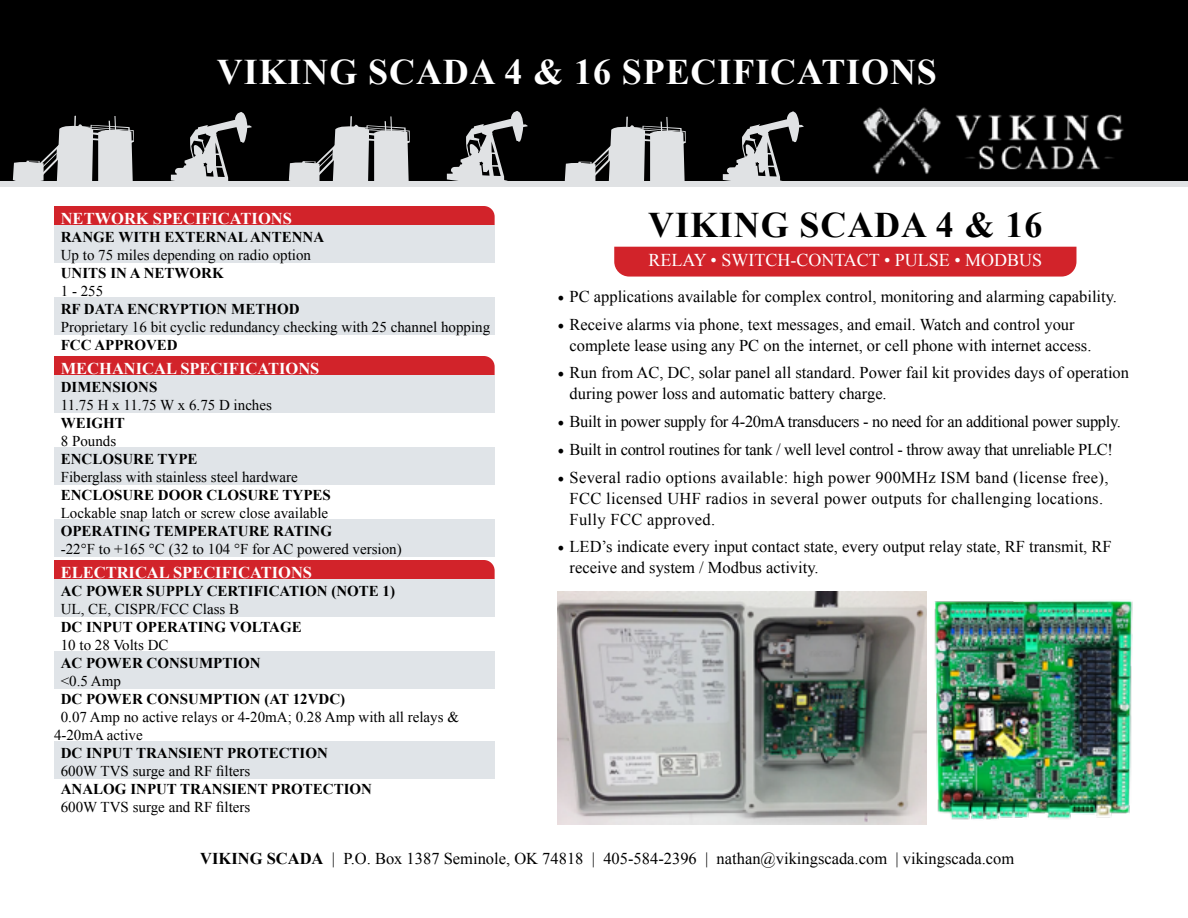
<style>
.page{position:relative;width:1188px;height:918px;background:#fff}
.page>*{position:absolute;margin:0;border:0;box-sizing:border-box;transform-origin:0 0}
.t1{font:700 36px "Times New Roman";letter-spacing:.025em;color:#fff}
.t2{font:700 36px "Times New Roman";letter-spacing:.025em;color:#000}
.t3{font:18px "Times New Roman";color:#fff}
.t4{font:16.5px/21px "Times New Roman";color:#000}
.t5{font:16.5px "Times New Roman";letter-spacing:-.02em;color:#000}
.t6{font:16.5px/21px "Times New Roman";letter-spacing:.02em;color:#000}
.t7{font:700 16.5px "Times New Roman";color:#fff}
.t8{font:15px/18px "Times New Roman";color:#000}
.t9{font:700 15px "Times New Roman";color:#000}
.s1{font-family:"Minion Pro";font-size:18px}
.s2{font-weight:700}
</style>
<div class="page">
<div style="left:0;top:0;width:1188px;height:185px;background:#000"></div>
<svg style="left:171px;top:112px;width:81px;height:69px"></svg>
<svg style="left:447px;top:111px;width:81px;height:70px"></svg>
<svg style="left:723px;top:111px;width:81px;height:70px"></svg>
<svg style="left:13px;top:115px;width:121px;height:72px"></svg>
<svg style="left:289px;top:116px;width:121px;height:71px"></svg>
<svg style="left:565px;top:116px;width:121px;height:71px"></svg>
<div style="left:0;top:181px;width:1188px;height:5px;background:#e0e2e4"></div>
<img style="left:863px;top:107px;width:261px;height:67px">
<div style="left:54px;top:206px;width:441px;height:19px;background:#d2232a"></div>
<div style="left:54px;top:225px;width:441px;height:20px;background:#e0e4e8"></div>
<div style="left:54px;top:243px;width:441px;height:20px;background:#e0e4e8"></div>
<div style="left:54px;top:297px;width:441px;height:20px;background:#e0e4e8"></div>
<div style="left:54px;top:315px;width:441px;height:20px;background:#e0e4e8"></div>
<div style="left:54px;top:356px;width:441px;height:19px;background:#d2232a"></div>
<div style="left:54px;top:375px;width:441px;height:20px;background:#e0e4e8"></div>
<div style="left:54px;top:393px;width:441px;height:20px;background:#e0e4e8"></div>
<div style="left:54px;top:447px;width:441px;height:20px;background:#e0e4e8"></div>
<div style="left:54px;top:465px;width:441px;height:20px;background:#e0e4e8"></div>
<div style="left:54px;top:519px;width:441px;height:20px;background:#e0e4e8"></div>
<div style="left:54px;top:537px;width:441px;height:20px;background:#e0e4e8"></div>
<div style="left:54px;top:560px;width:441px;height:19px;background:#d2232a"></div>
<div style="left:54px;top:579px;width:441px;height:20px;background:#e0e4e8"></div>
<div style="left:54px;top:597px;width:441px;height:20px;background:#e0e4e8"></div>
<div style="left:54px;top:651px;width:441px;height:20px;background:#e0e4e8"></div>
<div style="left:54px;top:669px;width:441px;height:20px;background:#e0e4e8"></div>
<div style="left:54px;top:741px;width:441px;height:20px;background:#e0e4e8"></div>
<div style="left:54px;top:759px;width:441px;height:20px;background:#e0e4e8"></div>
<img style="left:558px;top:592px;width:575px;height:232px">
<div style="left:614px;top:247px;width:462px;height:30px;background:#d2232a"></div>
<h1 class="t1" style="left:217px;top:47px;width:722px">VIKING SCADA 4 &amp; 16 SPECIFICATIONS</h1>
<p class="t7" style="left:61px;top:207px;width:233px">NETWORK SPECIFICATIONS</p>
<p class="t9" style="left:61px;top:227px;width:265px">RANGE WITH EXTERNAL ANTENNA</p>
<p class="t8" style="left:61px;top:246px;width:252px">Up to 75 miles depending on radio option</p>
<p class="t9" style="left:61px;top:263px;width:164px">UNITS IN A NETWORK</p>
<p class="t8" style="left:61px;top:282px;width:44px">1 - 255</p>
<p class="t9" style="left:61px;top:299px;width:240px">RF DATA ENCRYPTION METHOD</p>
<p class="t8" style="left:61px;top:318px;width:431px">Proprietary 16 bit cyclic redundancy checking with 25 channel hopping</p>
<p class="t9" style="left:61px;top:335px;width:119px">FCC APPROVED</p>
<p class="t7" style="left:61px;top:357px;width:260px">MECHANICAL SPECIFICATIONS</p>
<p class="t9" style="left:61px;top:377px;width:98px">DIMENSIONS</p>
<p class="t8" style="left:61px;top:396px;width:213px">11.75 H x 11.75 W x 6.75 D inches</p>
<p class="t9" style="left:61px;top:413px;width:66px">WEIGHT</p>
<p class="t8" style="left:61px;top:432px;width:57px">8 Pounds</p>
<p class="t9" style="left:61px;top:449px;width:138px">ENCLOSURE TYPE</p>
<p class="t8" style="left:61px;top:468px;width:239px">Fiberglass with stainless steel hardware</p>
<p class="t9" style="left:61px;top:485px;width:272px">ENCLOSURE DOOR CLOSURE TYPES</p>
<p class="t8" style="left:61px;top:504px;width:269px">Lockable snap latch or screw close available</p>
<p class="t9" style="left:61px;top:521px;width:273px">OPERATING TEMPERATURE RATING</p>
<p class="t8" style="left:61px;top:540px;width:343px">-22°F to +165 °C (32 to 104 °F for AC powered version)</p>
<p class="t7" style="left:61px;top:561px;width:253px">ELECTRICAL SPECIFICATIONS</p>
<p class="t9" style="left:61px;top:581px;width:336px">AC POWER SUPPLY CERTIFICATION (NOTE 1)</p>
<p class="t8" style="left:61px;top:600px;width:180px">UL, CE, CISPR/FCC Class B</p>
<p class="t9" style="left:61px;top:617px;width:242px">DC INPUT OPERATING VOLTAGE</p>
<p class="t8" style="left:61px;top:636px;width:109px">10 to 28 Volts DC</p>
<p class="t9" style="left:61px;top:653px;width:201px">AC POWER CONSUMPTION</p>
<p class="t8" style="left:61px;top:672px;width:62px">&lt;0.5 Amp</p>
<p class="t9" style="left:61px;top:689px;width:286px">DC POWER CONSUMPTION (AT 12VDC)</p>
<p class="t8" style="left:54px;top:708px;width:407px;text-indent:7px">0.07 Amp no active relays or 4-20mA; 0.28 Amp with all relays &amp;<br>4-20mA active</p>
<p class="t9" style="left:61px;top:743px;width:269px">DC INPUT TRANSIENT PROTECTION</p>
<p class="t8" style="left:61px;top:762px;width:191px">600W TVS surge and RF filters</p>
<p class="t9" style="left:61px;top:779px;width:313px">ANALOG INPUT TRANSIENT PROTECTION</p>
<p class="t8" style="left:61px;top:798px;width:191px">600W TVS surge and RF filters</p>
<h1 class="t2" style="left:648px;top:200px;width:396px">VIKING SCADA 4 &amp; 16</h1>
<p class="t3" style="left:648px;top:248px;width:395px">RELAY • SWITCH-CONTACT • PULSE • MODBUS</p>
<p class="t4" style="left:558px;top:286px;width:561px"><span class="s1">•</span> PC applications available for complex control, monitoring and alarming capability.</p>
<p class="t4" style="left:570px;top:313px;width:523px;text-indent:-12px"><span class="s1">•</span> Receive alarms via phone, text messages, and email. Watch and control your complete lease using any PC on the internet, or cell phone with internet access.</p>
<p class="t4" style="left:570px;top:362px;width:561px;text-indent:-12px"><span class="s1">•</span> Run from AC, DC, solar panel all standard. Power fail kit provides days of operation during power loss and automatic battery charge.</p>
<p class="t5" style="left:558px;top:410px;width:565px"><span class="s1">•</span> Built in power supply for 4-20mA transducers - no need for an additional power supply.</p>
<p class="t5" style="left:558px;top:438px;width:557px"><span class="s1">•</span> Built in control routines for tank / well level control - throw away that unreliable PLC!</p>
<p class="t6" style="left:570px;top:466px;width:541px;text-indent:-12px"><span class="s1">•</span> Several radio options available: high power 900MHz ISM band (license free),<br>FCC licensed UHF radios in several power outputs for challenging locations.<br>Fully FCC approved.</p>
<p class="t4" style="left:570px;top:536px;width:544px;text-indent:-12px"><span class="s1">•</span> LED’s indicate every input contact state, every output relay state, RF transmit, RF receive and system / Modbus activity.</p>
<p class="t4" style="left:200px;top:847px;width:815px"><span class="s2">VIKING SCADA</span> | P.O. Box 1387 Seminole, OK 74818 | 405-584-2396 | nathan@vikingscada.com | vikingscada.com</p>
</div>
